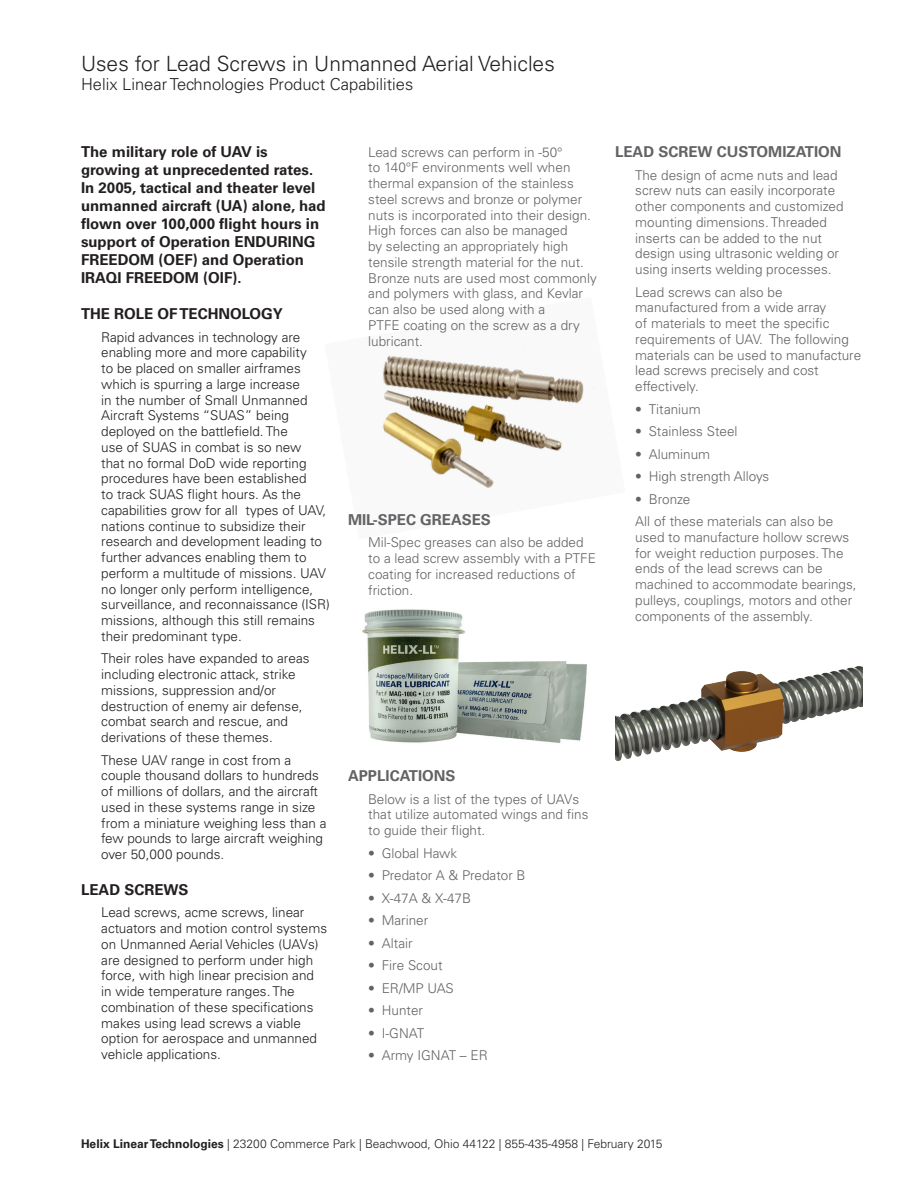
<style>
.page{position:relative;width:918px;height:1188px;background:#fff}
.page>*{position:absolute;margin:0;border:0;box-sizing:border-box;transform-origin:0 0}
.t1{font:300 21px "Univers LT";color:#231f20}
.t2{font:300 16.5px "Univers LT";color:#231f20}
.body{font:700 15px/18px "Univers LT";color:#231f20}
.headers{font:700 15px "Univers LT";color:#636366}
.headers-2{font:700 15px "Univers LT";color:#231f20}
.smaller_body{font:700 15px "Univers LT";color:#636366}
.smaller_body-2{font:300 13.5px/15.8px "Univers LT";color:#636366}
.smaller_body-3{font:300 13.5px/15.8px "Univers LT";color:#231f20}
.t3{font:300 12px "Univers LT";color:#231f20}
.s1{font-weight:700}
</style>
<div class="page">
<img style="left:382px;top:347px;width:212px;height:142px">
<img style="left:362px;top:609px;width:225px;height:134px">
<img style="left:615px;top:665px;width:248px;height:96px">
<p class="t1" style="left:81px;top:51px;width:475px">Uses for Lead Screws in Unmanned Aerial Vehicles</p>
<p class="t2" style="left:81px;top:75px;width:334px">Helix Linear Technologies Product Capabilities</p>
<p class="body" style="left:81px;top:143px;width:246px">The military role of UAV is growing at unprecedented rates.<br>In 2005, tactical and theater level unmanned aircraft (UA) alone, had flown over 100,000 flight hours in support of Operation ENDURING<br>FREEDOM (OEF) and Operation<br>IRAQI FREEDOM (OIF).</p>
<p class="headers-2" style="left:81px;top:305px;width:203px">THE ROLE OF TECHNOLOGY</p>
<p class="smaller_body-3" style="left:101px;top:329px;width:230px">Rapid advances in technology are enabling more and more capability<br>to be placed on smaller airframes which is spurring a large increase<br>in the number of Small Unmanned Aircraft Systems “SUAS” being deployed on the battlefield. The<br>use of SUAS in combat is so new<br>that no formal DoD wide reporting procedures have been established<br>to track SUAS flight hours. As the capabilities grow for all types of UAV, nations continue to subsidize their research and development leading to further advances enabling them to perform a multitude of missions. UAV no longer only perform intelligence, surveillance, and reconnaissance (ISR) missions, although this still remains their predominant type.</p>
<p class="smaller_body-3" style="left:101px;top:651px;width:210px">Their roles have expanded to areas including electronic attack, strike missions, suppression and/or destruction of enemy air defense, combat search and rescue, and derivations of these themes.</p>
<p class="smaller_body-3" style="left:101px;top:752px;width:227px">These UAV range in cost from a couple thousand dollars to hundreds of millions of dollars, and the aircraft used in these systems range in size from a miniature weighing less than a few pounds to large aircraft weighing over 50,000 pounds.</p>
<p class="headers-2" style="left:81px;top:881px;width:109px">LEAD SCREWS</p>
<p class="smaller_body-3" style="left:101px;top:905px;width:227px">Lead screws, acme screws, linear actuators and motion control systems on Unmanned Aerial Vehicles (UAVs) are designed to perform under high force, with high linear precision and in wide temperature ranges. The combination of these specifications makes using lead screws a viable option for aerospace and unmanned vehicle applications.</p>
<p class="smaller_body-2" style="left:368px;top:144px;width:230px">Lead screws can perform in -50°<br>to 140°F environments well when thermal expansion of the stainless steel screws and bronze or polymer nuts is incorporated into their design.<br>High forces can also be managed<br>by selecting an appropriately high tensile strength material for the nut.<br>Bronze nuts are used most commonly and polymers with glass, and Kevlar can also be used along with a<br>PTFE coating on the screw as a dry lubricant.</p>
<p class="headers" style="left:348px;top:511px;width:144px">MIL-SPEC GREASES</p>
<p class="smaller_body-2" style="left:368px;top:535px;width:229px">Mil-Spec greases can also be added to a lead screw assembly with a PTFE coating for increased reductions of friction.</p>
<p class="smaller_body" style="left:348px;top:767px;width:109px">APPLICATIONS</p>
<p class="smaller_body-2" style="left:368px;top:791px;width:222px">Below is a list of the types of UAVs that utilize automated wings and fins to guide their flight.</p>
<p class="smaller_body-2" style="left:368px;top:845px;width:90px">• Global Hawk</p>
<p class="smaller_body-2" style="left:368px;top:868px;width:159px">• Predator A &amp; Predator B</p>
<p class="smaller_body-2" style="left:368px;top:890px;width:104px">• X-47A &amp; X-47B</p>
<p class="smaller_body-2" style="left:368px;top:913px;width:61px">• Mariner</p>
<p class="smaller_body-2" style="left:368px;top:935px;width:46px">• Altair</p>
<p class="smaller_body-2" style="left:368px;top:958px;width:76px">• Fire Scout</p>
<p class="smaller_body-2" style="left:368px;top:980px;width:87px">• ER/MP UAS</p>
<p class="smaller_body-2" style="left:368px;top:1003px;width:56px">• Hunter</p>
<p class="smaller_body-2" style="left:368px;top:1025px;width:57px">• I-GNAT</p>
<p class="smaller_body-2" style="left:368px;top:1048px;width:121px">• Army IGNAT – ER</p>
<p class="headers" style="left:615px;top:143px;width:228px">LEAD SCREW CUSTOMIZATION</p>
<p class="smaller_body-2" style="left:635px;top:167px;width:210px">The design of acme nuts and lead screw nuts can easily incorporate other components and customized mounting dimensions. Threaded inserts can be added to the nut design using ultrasonic welding or using inserts welding processes.</p>
<p class="smaller_body-2" style="left:635px;top:284px;width:227px">Lead screws can also be manufactured from a wide array<br>of materials to meet the specific requirements of UAV. The following materials can be used to manufacture lead screws precisely and cost effectively.</p>
<p class="smaller_body-2" style="left:635px;top:401px;width:67px">• Titanium</p>
<p class="smaller_body-2" style="left:635px;top:424px;width:104px">• Stainless Steel</p>
<p class="smaller_body-2" style="left:635px;top:446px;width:77px">• Aluminum</p>
<p class="smaller_body-2" style="left:635px;top:469px;width:136px">• High strength Alloys</p>
<p class="smaller_body-2" style="left:635px;top:491px;width:57px">• Bronze</p>
<p class="smaller_body-2" style="left:635px;top:514px;width:223px">All of these materials can also be used to manufacture hollow screws for weight reduction purposes. The ends of the lead screws can be machined to accommodate bearings, pulleys, couplings, motors and other components of the assembly.</p>
<p class="t3" style="left:81px;top:1136px;width:583px"><span class="s1">Helix Linear Technologies</span> | 23200 Commerce Park | Beachwood, Ohio 44122 | 855-435-4958 | February 2015</p>
</div>
